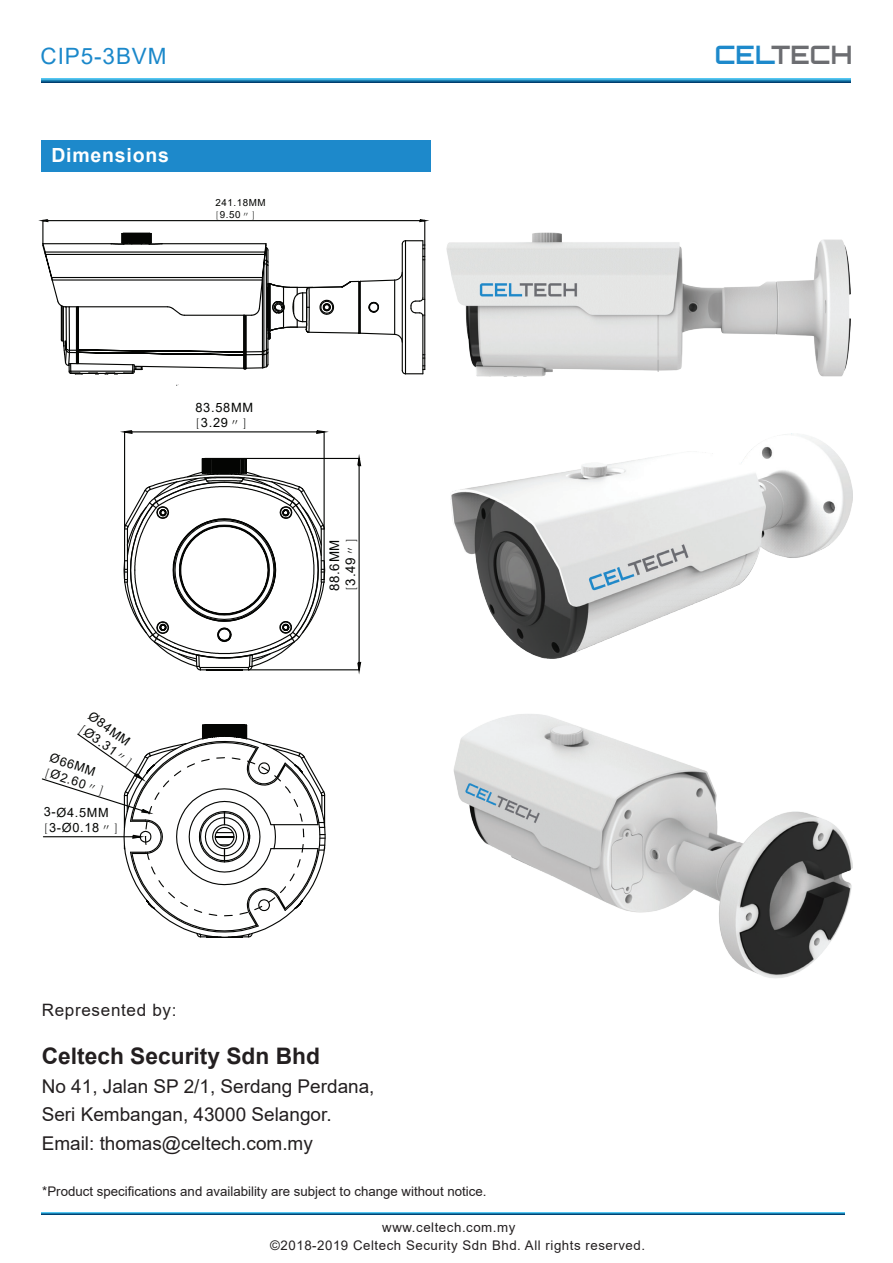
<style>
.page{position:relative;width:893px;height:1263px;background:#fff}
.page>*{position:absolute;margin:0;border:0;box-sizing:border-box;transform-origin:0 0}
.t1{font:700 25.35px "Orbitron";color:#6c6d71}
.t2{font:700 22.8px "Arial";color:#231f20}
.t3{font:22.5px "Arial";letter-spacing:.04em;color:#1b88ca}
.t4{font:700 19.5px "Arial";letter-spacing:.04em;color:#fff}
.t5{font:18.9px/28.5px "Arial";color:#231f20}
.t6{font:17.1px "Arial";letter-spacing:.04em;color:#231f20}
.t7{font:13.35px "Arial";color:#231f20}
.t8{font:13.35px "Arial";letter-spacing:.04em;color:#231f20}
.t9{font:13.35px/16px "Arial";color:#040503}
.t10{font:12.75px/15.3px "Arial";letter-spacing:.05em;color:#040503}
.t11{font:12.45px/15px "Arial";color:#040503}
.t12{font:9.75px/11.7px "Arial";letter-spacing:.055em;color:#040503}
.s1{color:#1d89cb}
.s2{font-family:"Adobe Song Std";font-weight:300}
</style>
<div class="page">
<svg style="left:42px;top:1212px;width:802px;height:2px;background:#37a2cf"></svg>
<svg style="left:42px;top:79px;width:809px;height:3px;background:#2587b6"></svg>
<div style="left:42px;top:140px;width:389px;height:31px;background:#1d89cb"></div>
<svg style="left:38px;top:219px;width:391px;height:156px"></svg>
<img style="left:446px;top:233px;width:405px;height:144px">
<hr style="left:324px;top:431px;width:1px;height:98px;background:#040503">
<hr style="left:124px;top:431px;width:1px;height:98px;background:#040503">
<hr style="left:132px;top:431px;width:185px;height:1px;background:#040503">
<svg style="left:315px;top:430px;width:14px;height:5px"></svg>
<svg style="left:120px;top:430px;width:13px;height:5px"></svg>
<hr style="left:244px;top:458px;width:116px;height:1px;background:#040503">
<hr style="left:249px;top:669px;width:111px;height:1px;background:#040503">
<hr style="left:359px;top:465px;width:1px;height:198px;background:#040503">
<svg style="left:356px;top:454px;width:6px;height:13px"></svg>
<svg style="left:356px;top:661px;width:6px;height:13px"></svg>
<svg style="left:123px;top:458px;width:203px;height:213px"></svg>
<img style="left:453px;top:714px;width:399px;height:264px">
<img style="left:451px;top:434px;width:401px;height:225px">
<svg style="left:41px;top:724px;width:285px;height:214px"></svg>
<p class="t3" style="left:41px;top:40px;width:127px">CIP5-3BVM</p>
<h1 class="t1" style="left:715px;top:39px;width:139px"><span class="s1">CEL</span>TECH</h1>
<p class="t4" style="left:51px;top:141px;width:119px">Dimensions</p>
<p class="t12" style="left:216px;top:197px;width:52px">241.18MM <span class="s2">[</span>9.50<span class="s2">〃]</span></p>
<p class="t10" style="left:195px;top:400px;width:59px">83.58MM <span class="s2">[</span>3.29<span class="s2">〃]</span></p>
<p class="t10" style="left:94px;top:708px;width:64px;rotate:36deg">Ø84MM <span class="s2">[</span>Ø3.31<span class="s2">〃]</span></p>
<p class="t11" style="left:53px;top:750px;width:62px;rotate:18deg">Ø66MM <span class="s2">[</span>Ø2.60<span class="s2">〃]</span></p>
<p class="t10" style="left:44px;top:804px;width:76px">3-Ø4.5MM <span class="s2">[</span>3-Ø0.18<span class="s2">〃]</span></p>
<p class="t6" style="left:42px;top:998px;width:136px">Represented by:</p>
<p class="t9" style="left:326px;top:591px;width:55px;rotate:-90deg">88 6. MM <span class="s2">[</span>3 4. 9<span class="s2">〃]</span></p>
<p class="t2" style="left:42px;top:1040px;width:280px">Celtech Security Sdn Bhd</p>
<p class="t5" style="left:42px;top:1072px;width:334px">No 41, Jalan SP 2/1, Serdang Perdana,<br>Seri Kembangan, 43000 Selangor.<br>Email: thomas@celtech.com.my</p>
<p class="t7" style="left:42px;top:1182px;width:446px">*Product specifications and availability are subject to change without notice.</p>
<p class="t8" style="left:382px;top:1217px;width:135px">www.celtech.com.my</p>
<p class="t8" style="left:270px;top:1236px;width:376px">©2018-2019 Celtech Security Sdn Bhd. All rights reserved.</p>
</div>
